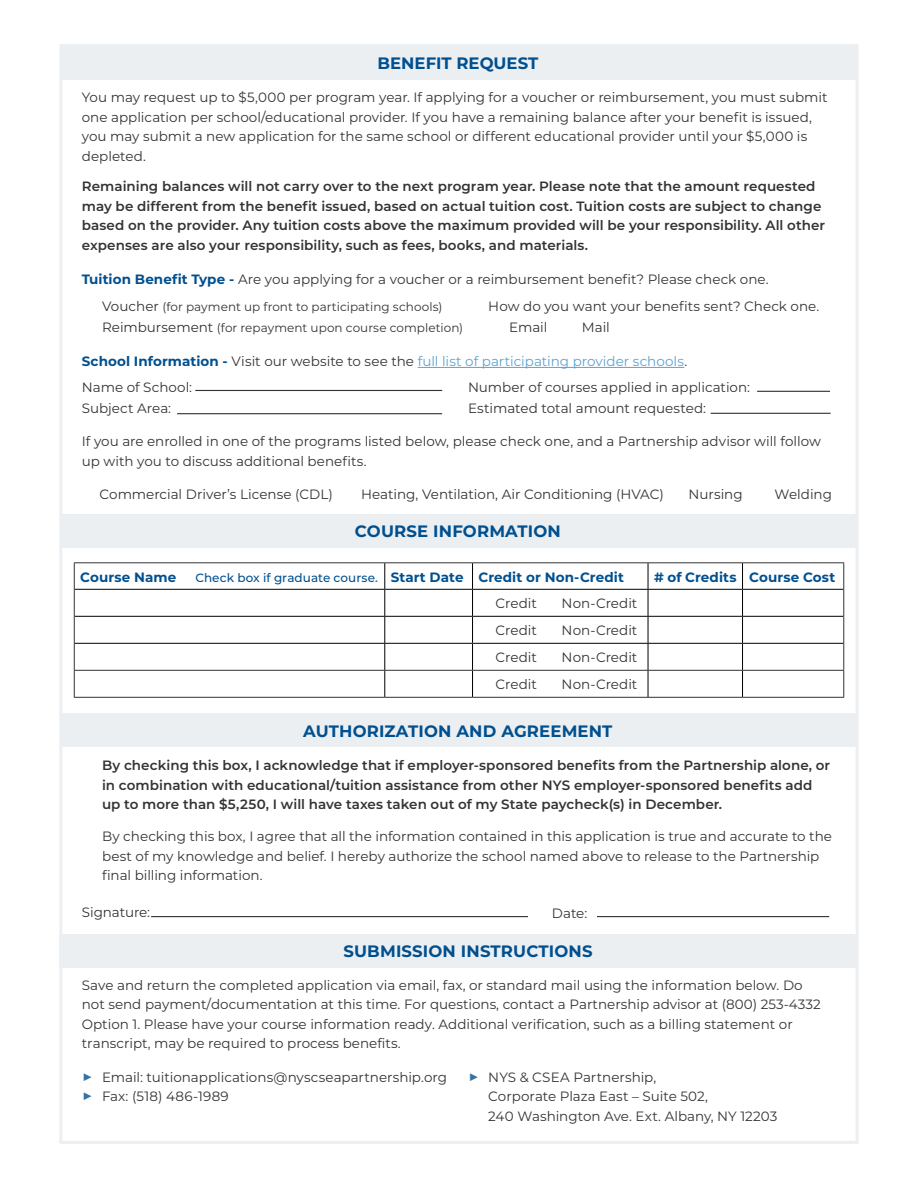
<style>
.page{position:relative;width:918px;height:1188px;background:#fff}
.page>*{position:absolute;margin:0;border:0;box-sizing:border-box;transform-origin:0 0}
.t1{font:700 16.5px "Montserrat";letter-spacing:.01em;color:#004f8f}
.Body{font:13.5px/19.5px "Montserrat";color:#333}
.Body-2{font:600 13.5px/19.5px "Montserrat";letter-spacing:.005em;color:#333}
.Body-3{font:13.5px "Montserrat";color:#5ca3ce}
.Body-4{font:700 13.5px "Montserrat";letter-spacing:.005em;color:#004f8f}
.Body-5{font:12px "Montserrat";letter-spacing:.005em;color:#333}
.Body-6{font:500 12px "Montserrat";letter-spacing:.005em;color:#004f8f}
.s1{font-weight:700;color:#004f8f}
.s2{font-size:13.5px}
.s3{color:#333}
.s4{font-weight:800;font-size:18px;color:#3372a5}
</style>
<div class="page">
<div style="left:61px;top:713px;width:796px;height:34px;background:#ebeff2"></div>
<div style="left:61px;top:514px;width:796px;height:34px;background:#ebeff2"></div>
<div style="left:61px;top:46px;width:796px;height:34px;background:#ebeff2"></div>
<div style="left:60px;top:934px;width:796px;height:34px;background:#ebeff2"></div>
<hr style="left:418px;top:367px;width:266px;height:1px;background:#5ca3ce">
<hr style="left:195px;top:390px;width:247px;height:1px;background:#333">
<hr style="left:177px;top:413px;width:265px;height:1px;background:#333">
<hr style="left:757px;top:391px;width:73px;height:1px;background:#333">
<hr style="left:711px;top:413px;width:120px;height:1px;background:#333">
<hr style="left:151px;top:916px;width:377px;height:1px;background:#333">
<hr style="left:597px;top:916px;width:232px;height:1px;background:#333">
<hr style="left:74px;top:562px;width:311px;height:1px;background:#333">
<hr style="left:385px;top:562px;width:88px;height:1px;background:#333">
<hr style="left:473px;top:562px;width:175px;height:1px;background:#333">
<hr style="left:648px;top:562px;width:95px;height:1px;background:#333">
<hr style="left:743px;top:562px;width:101px;height:1px;background:#333">
<hr style="left:74px;top:670px;width:311px;height:1px;background:#333">
<svg style="left:74px;top:563px;width:1px;height:134px"></svg>
<hr style="left:385px;top:670px;width:88px;height:1px;background:#333">
<hr style="left:473px;top:670px;width:175px;height:1px;background:#333">
<hr style="left:648px;top:670px;width:95px;height:1px;background:#333">
<hr style="left:743px;top:670px;width:101px;height:1px;background:#333">
<svg style="left:843px;top:563px;width:1px;height:134px"></svg>
<hr style="left:74px;top:697px;width:311px;height:1px;background:#333">
<hr style="left:385px;top:697px;width:88px;height:1px;background:#333">
<hr style="left:473px;top:697px;width:175px;height:1px;background:#333">
<hr style="left:648px;top:697px;width:95px;height:1px;background:#333">
<hr style="left:743px;top:697px;width:101px;height:1px;background:#333">
<hr style="left:75px;top:589px;width:310px;height:1px;background:#000">
<hr style="left:385px;top:589px;width:88px;height:1px;background:#000">
<hr style="left:473px;top:589px;width:175px;height:1px;background:#000">
<hr style="left:648px;top:589px;width:95px;height:1px;background:#000">
<hr style="left:743px;top:589px;width:100px;height:1px;background:#000">
<hr style="left:75px;top:616px;width:310px;height:1px;background:#000">
<hr style="left:385px;top:616px;width:88px;height:1px;background:#000">
<hr style="left:473px;top:616px;width:175px;height:1px;background:#000">
<hr style="left:648px;top:616px;width:95px;height:1px;background:#000">
<hr style="left:743px;top:616px;width:100px;height:1px;background:#000">
<hr style="left:75px;top:643px;width:310px;height:1px;background:#000">
<hr style="left:385px;top:643px;width:88px;height:1px;background:#000">
<hr style="left:473px;top:643px;width:175px;height:1px;background:#000">
<hr style="left:648px;top:643px;width:95px;height:1px;background:#000">
<hr style="left:743px;top:643px;width:100px;height:1px;background:#000">
<svg style="left:384px;top:563px;width:1px;height:134px"></svg>
<svg style="left:472px;top:563px;width:1px;height:134px"></svg>
<svg style="left:648px;top:563px;width:1px;height:134px"></svg>
<svg style="left:742px;top:563px;width:1px;height:134px"></svg>
<h2 class="t1" style="left:378px;top:52px;width:162px">BENEFIT REQUEST</h2>
<p class="Body" style="left:82px;top:87px;width:747px">You may request up to $5,000 per program year. If applying for a voucher or reimbursement, you must submit one application per school/educational provider. If you have a remaining balance after your benefit is issued, you may submit a new application for the same school or different educational provider until your $5,000 is depleted.</p>
<p class="Body-2" style="left:82px;top:176px;width:745px">Remaining balances will not carry over to the next program year. Please note that the amount requested may be different from the benefit issued, based on actual tuition cost. Tuition costs are subject to change based on the provider. Any tuition costs above the maximum provided will be your responsibility. All other expenses are also your responsibility, such as fees, books, and materials.</p>
<p class="Body" style="left:82px;top:269px;width:688px"><span class="s1">Tuition Benefit Type -</span> Are you applying for a voucher or a reimbursement benefit? Please check one.</p>
<p class="Body-5" style="left:102px;top:298px;width:342px"><span class="s2">Voucher</span> (for payment up front to participating schools)</p>
<p class="Body" style="left:488px;top:296px;width:333px">How do you want your benefits sent? Check one.</p>
<p class="Body-5" style="left:102px;top:319px;width:363px"><span class="s2">Reimbursement</span> (for repayment upon course completion)</p>
<p class="Body" style="left:509px;top:317px;width:40px">Email</p>
<p class="Body" style="left:582px;top:317px;width:29px">Mail</p>
<p class="Body-3" style="left:82px;top:352px;width:607px"><span class="s1">School Information -</span> <span class="s3">Visit our website to see the</span> full list of participating provider schools<span class="s3">.</span></p>
<p class="Body" style="left:82px;top:377px;width:112px">Name of School:</p>
<p class="Body" style="left:82px;top:398px;width:91px">Subject Area:</p>
<p class="Body" style="left:468px;top:377px;width:283px">Number of courses applied in application:</p>
<p class="Body" style="left:468px;top:398px;width:240px">Estimated total amount requested:</p>
<p class="Body" style="left:82px;top:431px;width:741px">If you are enrolled in one of the programs listed below, please check one, and a Partnership advisor will follow up with you to discuss additional benefits.</p>
<p class="Body" style="left:99px;top:484px;width:235px">Commercial Driver’s License (CDL)</p>
<p class="Body" style="left:361px;top:484px;width:304px">Heating, Ventilation, Air Conditioning (HVAC)</p>
<p class="Body" style="left:689px;top:484px;width:56px">Nursing</p>
<p class="Body" style="left:775px;top:484px;width:59px">Welding</p>
<h2 class="t1" style="left:355px;top:519px;width:207px">COURSE INFORMATION</h2>
<p class="Body-4" style="left:80px;top:567px;width:97px">Course Name</p>
<p class="Body-6" style="left:195px;top:569px;width:184px">Check box if graduate course.</p>
<p class="Body-4" style="left:391px;top:567px;width:74px">Start Date</p>
<p class="Body-4" style="left:479px;top:567px;width:147px">Credit or Non-Credit</p>
<p class="Body-4" style="left:654px;top:567px;width:84px"># of Credits</p>
<p class="Body-4" style="left:749px;top:567px;width:87px">Course Cost</p>
<p class="Body" style="left:496px;top:593px;width:43px">Credit</p>
<p class="Body" style="left:562px;top:593px;width:77px">Non-Credit</p>
<p class="Body" style="left:496px;top:620px;width:43px">Credit</p>
<p class="Body" style="left:562px;top:620px;width:77px">Non-Credit</p>
<p class="Body" style="left:496px;top:647px;width:43px">Credit</p>
<p class="Body" style="left:562px;top:647px;width:77px">Non-Credit</p>
<p class="Body" style="left:496px;top:674px;width:43px">Credit</p>
<p class="Body" style="left:562px;top:674px;width:77px">Non-Credit</p>
<h2 class="t1" style="left:303px;top:719px;width:311px">AUTHORIZATION AND AGREEMENT</h2>
<p class="Body-2" style="left:102px;top:755px;width:730px">By checking this box, I acknowledge that if employer-sponsored benefits from the Partnership alone, or in combination with educational/tuition assistance from other NYS employer-sponsored benefits add up to more than $5,250, I will have taxes taken out of my State paycheck(s) in December.</p>
<p class="Body" style="left:102px;top:826px;width:731px">By checking this box, I agree that all the information contained in this application is true and accurate to the best of my knowledge and belief. I hereby authorize the school named above to release to the Partnership final billing information.</p>
<p class="Body" style="left:82px;top:902px;width:70px">Signature:</p>
<p class="Body" style="left:552px;top:903px;width:37px">Date:</p>
<h2 class="t1" style="left:343px;top:940px;width:251px">SUBMISSION INSTRUCTIONS</h2>
<p class="Body" style="left:82px;top:975px;width:740px">Save and return the completed application via email, fax, or standard mail using the information below. Do not send payment/documentation at this time. For questions, contact a Partnership advisor at (800) 253-4332<br>Option 1. Please have your course information ready. Additional verification, such as a billing statement or transcript, may be required to process benefits.</p>
<p class="Body" style="left:82px;top:1067px;width:367px"><span class="s4">▶</span> Email: tuitionapplications@nyscseapartnership.org</p>
<p class="Body" style="left:82px;top:1086px;width:148px"><span class="s4">▶</span> Fax: (518) 486-1989</p>
<p class="Body" style="left:488px;top:1067px;width:291px;text-indent:-20px"><span class="s4">▶</span> NYS &amp; CSEA Partnership,<br>Corporate Plaza East – Suite 502,<br>240 Washington Ave. Ext. Albany, NY 12203</p>
</div>
